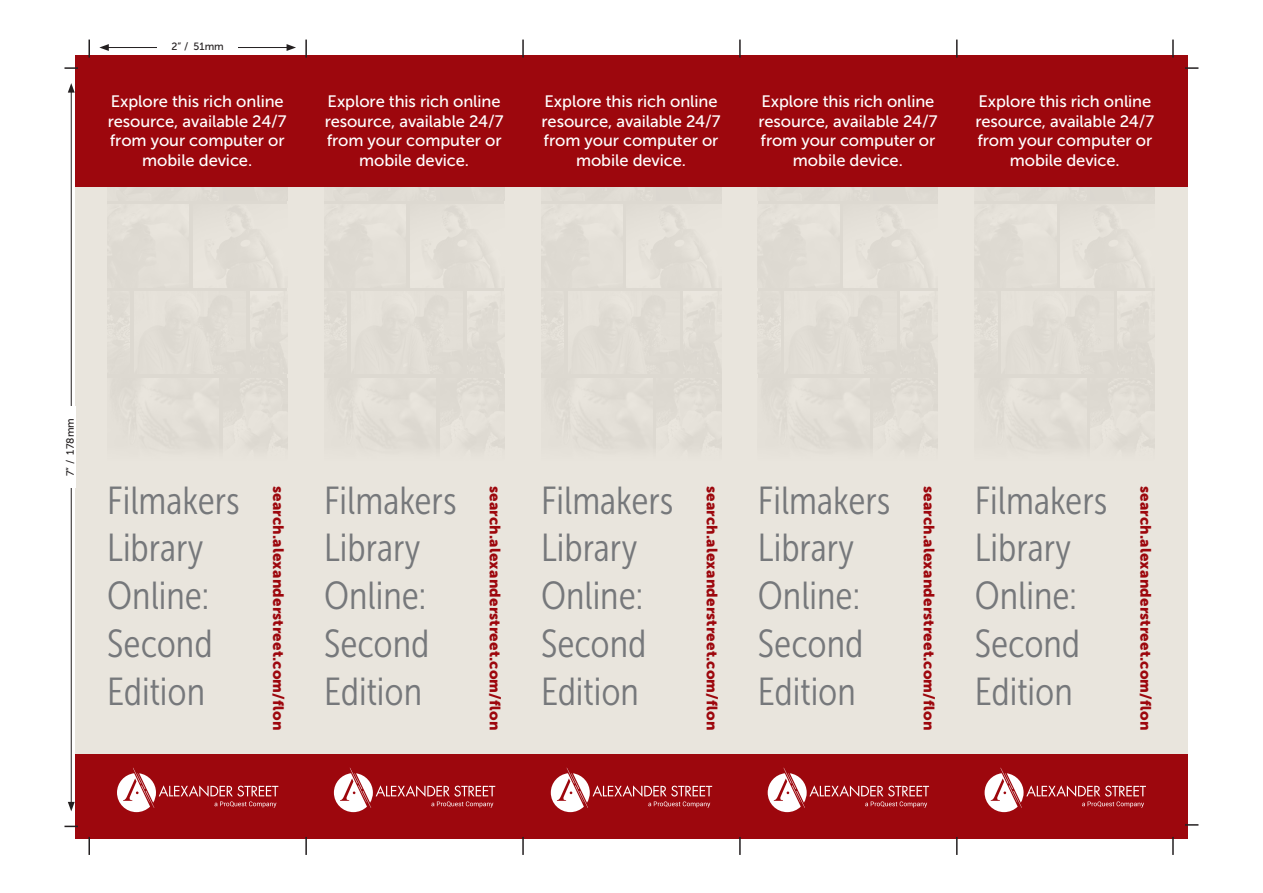
<style>
.page{position:relative;width:1263px;height:893px;background:#fff}
.page>*{position:absolute;margin:0;border:0;box-sizing:border-box;transform-origin:0 0}
.t1{font:39px/47.7px "Museo Sans Cond 300";color:#76787b}
.t2{font:16.5px/19.8px "Museo Sans 500";letter-spacing:-.005em;color:#fff;text-align:center}
.t3{font:15px "Museo Sans 900";letter-spacing:.01em;color:#9d070d}
.t4{font:10.5px "Museo Sans 500";color:#231f20}
</style>
<div class="page">
<div style="left:306px;top:55px;width:217px;height:728px;background:#e9e5dd"></div>
<div style="left:523px;top:55px;width:217px;height:728px;background:#e9e5dd"></div>
<div style="left:740px;top:55px;width:217px;height:728px;background:#e9e5dd"></div>
<div style="left:957px;top:55px;width:230px;height:728px;background:#e9e5dd"></div>
<div style="left:76px;top:55px;width:230px;height:728px;background:#e9e5dd"></div>
<div style="left:324px;top:100px;width:180px;height:364px;background:#dfdbd3"></div>
<img style="left:324px;top:205px;width:82px;height:43px">
<img style="left:440px;top:381px;width:64px;height:79px">
<img style="left:467px;top:291px;width:36px;height:49px">
<img style="left:410px;top:208px;width:94px;height:79px">
<div style="left:541px;top:100px;width:180px;height:364px;background:#dfdbd3"></div>
<img style="left:541px;top:205px;width:81px;height:43px">
<img style="left:657px;top:381px;width:64px;height:79px">
<img style="left:684px;top:291px;width:36px;height:49px">
<img style="left:627px;top:208px;width:94px;height:79px">
<div style="left:758px;top:100px;width:180px;height:364px;background:#e0dcd4"></div>
<img style="left:901px;top:291px;width:36px;height:49px">
<div style="left:975px;top:100px;width:180px;height:364px;background:#e0dcd4"></div>
<img style="left:1118px;top:291px;width:36px;height:49px">
<div style="left:107px;top:100px;width:180px;height:364px;background:#dfdbd3"></div>
<img style="left:107px;top:205px;width:82px;height:43px">
<img style="left:223px;top:381px;width:64px;height:79px">
<img style="left:250px;top:291px;width:36px;height:49px">
<img style="left:193px;top:208px;width:94px;height:79px">
<div style="left:306px;top:754px;width:217px;height:84px;background:#9d070d"></div>
<div style="left:523px;top:754px;width:217px;height:84px;background:#9d070d"></div>
<div style="left:740px;top:754px;width:217px;height:84px;background:#9d070d"></div>
<div style="left:957px;top:754px;width:230px;height:84px;background:#9d070d"></div>
<div style="left:76px;top:754px;width:230px;height:84px;background:#9d070d"></div>
<div style="left:306px;top:55px;width:217px;height:132px;background:#9d070d"></div>
<div style="left:523px;top:55px;width:217px;height:132px;background:#9d070d"></div>
<div style="left:740px;top:55px;width:217px;height:132px;background:#9d070d"></div>
<div style="left:957px;top:55px;width:230px;height:132px;background:#9d070d"></div>
<div style="left:76px;top:55px;width:230px;height:132px;background:#9d070d"></div>
<svg style="left:334px;top:768px;width:161px;height:44px"></svg>
<svg style="left:551px;top:767px;width:161px;height:44px"></svg>
<svg style="left:768px;top:767px;width:161px;height:44px"></svg>
<svg style="left:985px;top:767px;width:161px;height:44px"></svg>
<svg style="left:117px;top:767px;width:161px;height:44px"></svg>
<svg style="left:64px;top:825px;width:14px;height:1px"></svg>
<svg style="left:1185px;top:823px;width:13px;height:2px"></svg>
<svg style="left:64px;top:67px;width:14px;height:2px"></svg>
<svg style="left:1185px;top:67px;width:13px;height:2px"></svg>
<svg style="left:88px;top:40px;width:2px;height:18px"></svg>
<svg style="left:88px;top:836px;width:2px;height:18px"></svg>
<svg style="left:305px;top:40px;width:2px;height:18px"></svg>
<svg style="left:305px;top:837px;width:2px;height:17px"></svg>
<svg style="left:522px;top:40px;width:2px;height:18px"></svg>
<svg style="left:522px;top:837px;width:2px;height:17px"></svg>
<svg style="left:1172px;top:40px;width:2px;height:18px"></svg>
<svg style="left:1172px;top:837px;width:2px;height:17px"></svg>
<svg style="left:956px;top:40px;width:2px;height:18px"></svg>
<svg style="left:956px;top:837px;width:2px;height:17px"></svg>
<svg style="left:739px;top:40px;width:2px;height:18px"></svg>
<svg style="left:739px;top:837px;width:2px;height:17px"></svg>
<hr style="left:71px;top:90px;width:1px;height:713px;background:#231f20">
<svg style="left:68px;top:83px;width:7px;height:10px"></svg>
<svg style="left:68px;top:801px;width:7px;height:10px"></svg>
<hr style="left:106px;top:47px;width:183px;height:1px;background:#231f20">
<svg style="left:287px;top:44px;width:9px;height:7px"></svg>
<svg style="left:99px;top:44px;width:10px;height:7px"></svg>
<div style="left:66px;top:406px;width:10px;height:81px;background:#fff"></div>
<div style="left:157px;top:43px;width:81px;height:12px;background:#fff"></div>
<p class="t4" style="left:172px;top:41px;width:54px">2” / 51mm</p>
<p class="t2" style="left:108px;top:91px;width:180px">Explore this rich online resource, available 24/7 from your computer or mobile device.</p>
<p class="t2" style="left:325px;top:91px;width:180px">Explore this rich online resource, available 24/7 from your computer or mobile device.</p>
<p class="t2" style="left:542px;top:91px;width:180px">Explore this rich online resource, available 24/7 from your computer or mobile device.</p>
<p class="t2" style="left:758px;top:91px;width:180px">Explore this rich online resource, available 24/7 from your computer or mobile device.</p>
<p class="t2" style="left:975px;top:91px;width:180px">Explore this rich online resource, available 24/7 from your computer or mobile device.</p>
<p class="t4" style="left:65px;top:476px;width:59px;rotate:-90deg">7” / 178mm</p>
<p class="t1" style="left:107px;top:476px;width:134px">Filmakers<br>Library<br>Online:<br>Second<br>Edition</p>
<p class="t3" style="left:287px;top:485px;width:245px;rotate:90deg">search.alexanderstreet.com/flon</p>
<p class="t3" style="left:504px;top:485px;width:245px;rotate:90deg">search.alexanderstreet.com/flon</p>
<p class="t3" style="left:721px;top:485px;width:245px;rotate:90deg">search.alexanderstreet.com/flon</p>
<p class="t3" style="left:937px;top:485px;width:245px;rotate:90deg">search.alexanderstreet.com/flon</p>
<p class="t3" style="left:1154px;top:485px;width:245px;rotate:90deg">search.alexanderstreet.com/flon</p>
<p class="t1" style="left:324px;top:476px;width:134px">Filmakers<br>Library<br>Online:<br>Second<br>Edition</p>
<p class="t1" style="left:541px;top:476px;width:134px">Filmakers<br>Library<br>Online:<br>Second<br>Edition</p>
<p class="t1" style="left:758px;top:476px;width:134px">Filmakers<br>Library<br>Online:<br>Second<br>Edition</p>
<p class="t1" style="left:975px;top:476px;width:134px">Filmakers<br>Library<br>Online:<br>Second<br>Edition</p>
</div>
